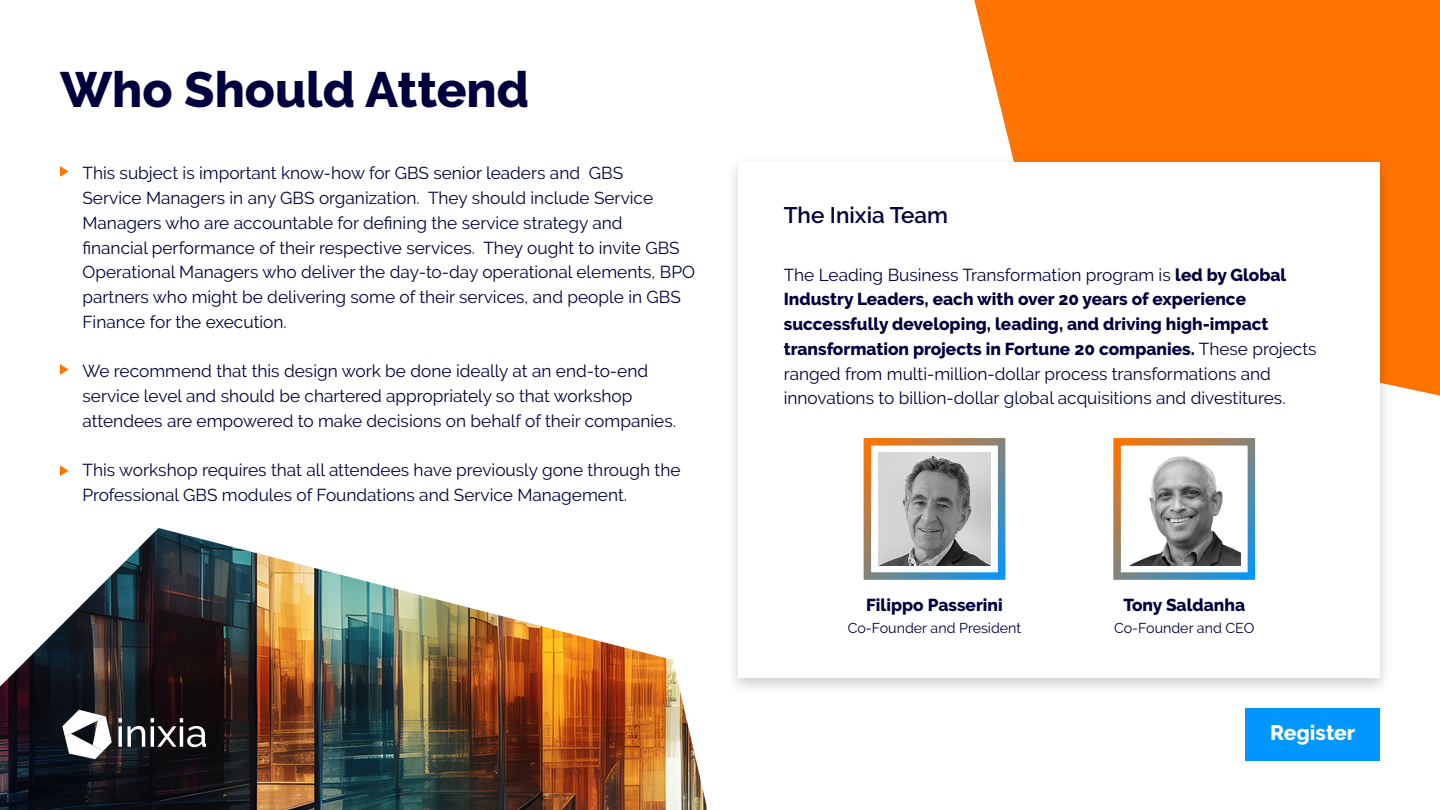
<style>
.page{position:relative;width:1440px;height:810px;background:#fff}
.page>*{position:absolute;margin:0;border:0;box-sizing:border-box;transform-origin:0 0}
.t1{font:800 49.5px "Raleway";color:#00003d}
.t2{font:600 22.5px "Raleway";color:#00003d}
.t3{font:800 21px "Raleway";color:#fff}
.t4{font:17.25px/24.8px "Raleway";color:#00003d}
.t5{font:800 17.25px "Raleway";color:#00003d}
.t6{font:14.25px "Raleway";color:#00003d}
.s1{font-weight:800}
</style>
<div class="page">
<div style="left:1245px;top:708px;width:135px;height:53px;background:#0096ff"></div>
<img style="left:0;top:528px;width:708px;height:282px">
<div style="left:974px;top:0;width:466px;height:396px;background:#ff7300"></div>
<div style="left:726px;top:155px;width:667px;height:542px;background:#000;opacity:.2"></div>
<div style="left:739px;top:162px;width:641px;height:516px;background:#fff"></div>
<svg style="left:118px;top:718px;width:27px;height:29px"></svg>
<svg style="left:151px;top:718px;width:55px;height:29px"></svg>
<svg style="left:62px;top:710px;width:50px;height:49px"></svg>
<svg style="left:60px;top:364px;width:9px;height:11px"></svg>
<svg style="left:60px;top:465px;width:9px;height:11px"></svg>
<svg style="left:60px;top:166px;width:9px;height:11px"></svg>
<img style="left:878px;top:453px;width:113px;height:112px">
<div style="left:864px;top:438px;width:141px;height:142px;border:8px solid #fff"></div>
<img style="left:1131px;top:456px;width:109px;height:109px">
<h1 class="t1" style="left:60px;top:61px;width:471px">Who Should Attend</h1>
<p class="t4" style="left:82px;top:161px;width:614px">This subject is important know-how for GBS senior leaders and GBS<br>Service Managers in any GBS organization. They should include Service Managers who are accountable for defining the service strategy and<br>financial performance of their respective services. They ought to invite GBS Operational Managers who deliver the day-to-day operational elements, BPO partners who might be delivering some of their services, and people in GBS Finance for the execution.</p>
<p class="t4" style="left:82px;top:359px;width:595px">We recommend that this design work be done ideally at an end-to-end service level and should be chartered appropriately so that workshop attendees are empowered to make decisions on behalf of their companies.</p>
<p class="t4" style="left:82px;top:458px;width:600px">This workshop requires that all attendees have previously gone through the<br>Professional GBS modules of Foundations and Service Management.</p>
<h2 class="t2" style="left:784px;top:203px;width:166px">The Inixia Team</h2>
<p class="t4" style="left:784px;top:262px;width:534px">The Leading Business Transformation program is <span class="s1">led by Global Industry Leaders, each with over 20 years of experience successfully developing, leading, and driving high-impact transformation projects in Fortune 20 companies.</span> These projects ranged from multi-million-dollar process transformations and innovations to billion-dollar global acquisitions and divestitures.</p>
<p class="t5" style="left:866px;top:595px;width:138px">Filippo Passerini</p>
<p class="t6" style="left:848px;top:619px;width:175px">Co-Founder and President</p>
<p class="t5" style="left:1123px;top:595px;width:123px">Tony Saldanha</p>
<p class="t6" style="left:1114px;top:619px;width:142px">Co-Founder and CEO</p>
<p class="t3" style="left:1270px;top:721px;width:87px">Register</p>
</div>
